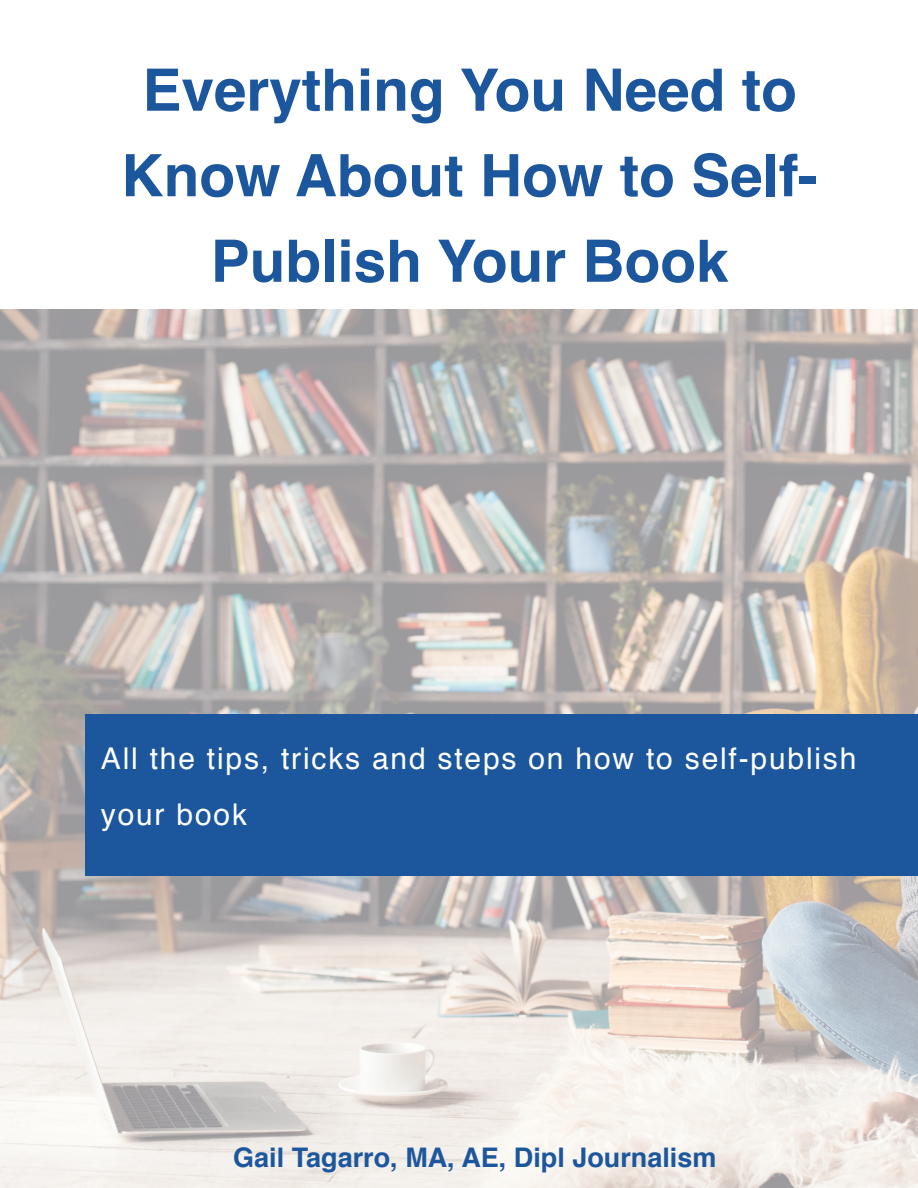
<style>
.page{position:relative;width:918px;height:1188px;background:#fff}
.page>*{position:absolute;margin:0;border:0;box-sizing:border-box;transform-origin:0 0}
.t1{font:700 58.5px/85.5px "Helvetica";color:#1c579e;text-align:center}
.t2{font:30px/55.5px "Helvetica";letter-spacing:.06em;color:#fff}
.t3{font:700 27px "Helvetica";color:#1c579e}
</style>
<div class="page">
<img style="left:0;top:309px;width:918px;height:879px">
<div style="left:85px;top:714px;width:833px;height:162px;background:#1c579e"></div>
<p class="t1" style="left:121px;top:48px;width:698px">Everything You Need to<br>Know About How to Self-<br>Publish Your Book</p>
<p class="t2" style="left:101px;top:732px;width:757px">All the tips, tricks and steps on how to self-publish your book</p>
<p class="t3" style="left:233px;top:1136px;width:485px">Gail Tagarro, MA, AE, Dipl Journalism</p>
</div>
